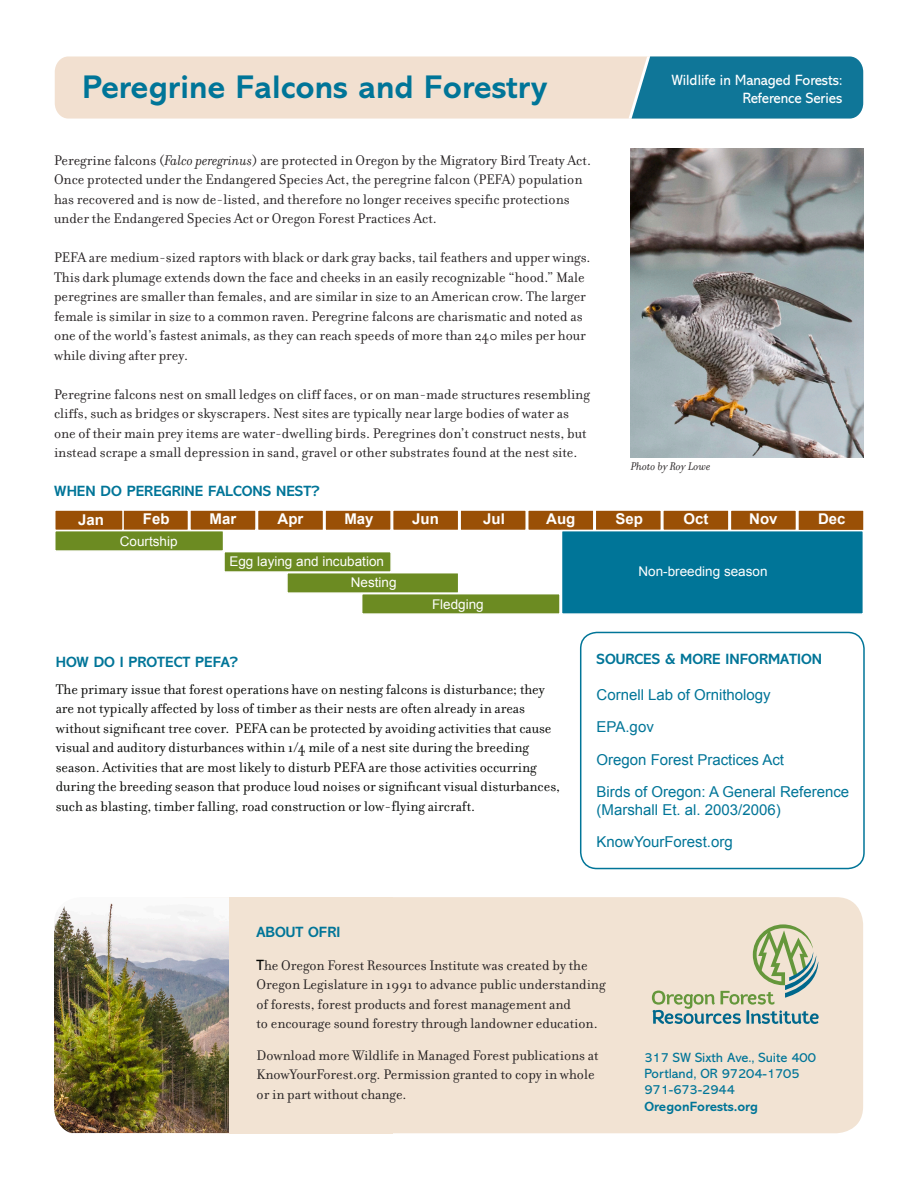
<style>
.page{position:relative;width:918px;height:1188px;background:#fff}
.page>*{position:absolute;margin:0;border:0;box-sizing:border-box;transform-origin:0 0}
.t1{font:700 33px "Abadi MT Std";color:#007598}
.t2{font:15px/19.5px "Filosofia OT";color:#231f20}
.t3{font:15px/19.5px "Filosofia OT";color:#040503}
.t4{font:15px/18px "Arial";color:#007598}
.t5{font:700 15px "Abadi MT Std";color:#007598}
.t6{font:15px "Abadi MT Std";color:#fff;scale:.95 1}
.t7{font:700 14.85px "Arial";color:#fff}
.t8{font:13.5px "Abadi MT Std";color:#007598}
.t9{font:700 13.5px "Abadi MT Std";color:#007598}
.t10{font:13.35px "Arial";color:#fff}
.t11{font:italic 12px "Filosofia OT";color:#231f20}
.s1{font-style:italic}
.s2{font-family:"Abadi MT Std";color:#040503}
</style>
<div class="page">
<img style="left:631px;top:149px;width:233px;height:309px">
<div style="left:160px;top:897px;width:703px;height:236px;background:#f2e3d3;border-radius:27px"></div>
<img style="left:54px;top:897px;width:175px;height:236px">
<svg style="left:652px;top:924px;width:167px;height:100px"></svg>
<div style="left:55px;top:56px;width:574px;height:63px;background:#f2e0d0"></div>
<svg style="left:629px;top:56px;width:234px;height:63px;background:#1f7e9d"></svg>
<div style="left:580px;top:632px;width:285px;height:237px;border:2px solid #007598;border-radius:16px"></div>
<div style="left:122px;top:509px;width:67px;height:22px;background:#9a5006;border:2px solid #fff"></div>
<div style="left:189px;top:509px;width:68px;height:22px;background:#9a5006;border:2px solid #fff"></div>
<div style="left:257px;top:509px;width:67px;height:22px;background:#9a5006;border:2px solid #fff"></div>
<div style="left:324px;top:509px;width:68px;height:22px;background:#9a5006;border:2px solid #fff"></div>
<div style="left:392px;top:509px;width:67px;height:22px;background:#9a5006;border:2px solid #fff"></div>
<div style="left:459px;top:509px;width:68px;height:22px;background:#9a5006;border:2px solid #fff"></div>
<div style="left:527px;top:509px;width:68px;height:22px;background:#9a5006;border:2px solid #fff"></div>
<div style="left:595px;top:509px;width:67px;height:22px;background:#9a5006;border:2px solid #fff"></div>
<div style="left:662px;top:509px;width:68px;height:22px;background:#9a5006;border:2px solid #fff"></div>
<div style="left:730px;top:509px;width:67px;height:22px;background:#9a5006;border:2px solid #fff"></div>
<div style="left:54px;top:509px;width:70px;height:22px;background:#9a5006;border:2px solid #fff"></div>
<div style="left:797px;top:509px;width:68px;height:24px;background:#9a5006;border:2px solid #fff"></div>
<div style="left:54px;top:530px;width:170px;height:22px;background:#6c8b22;border:2px solid #fff"></div>
<div style="left:223px;top:551px;width:169px;height:22px;background:#6c8b22;border:2px solid #fff"></div>
<div style="left:561px;top:530px;width:303px;height:85px;background:#007598;border:2px solid #fff"></div>
<div style="left:286px;top:572px;width:173px;height:22px;background:#6c8b22;border:2px solid #fff"></div>
<div style="left:361px;top:593px;width:200px;height:22px;background:#6c8b22;border:2px solid #fff"></div>
<p class="t1" style="left:82px;top:67px;width:466px">Peregrine Falcons and Forestry</p>
<p class="t2" style="left:54px;top:150px;width:539px">Peregrine falcons (<span class="s1">Falco peregrinus</span>) are protected in Oregon by the Migratory Bird Treaty Act.<br>Once protected under the Endangered Species Act, the peregrine falcon (PEFA) population has recovered and is now de-listed, and therefore no longer receives specific protections under the Endangered Species Act or Oregon Forest Practices Act.</p>
<p class="t2" style="left:54px;top:248px;width:538px">PEFA are medium-sized raptors with black or dark gray backs, tail feathers and upper wings.<br>This dark plumage extends down the face and cheeks in an easily recognizable “hood.” Male peregrines are smaller than females, and are similar in size to an American crow. The larger female is similar in size to a common raven. Peregrine falcons are charismatic and noted as one of the world’s fastest animals, as they can reach speeds of more than 240 miles per hour while diving after prey.</p>
<p class="t2" style="left:54px;top:384px;width:537px">Peregrine falcons nest on small ledges on cliff faces, or on man-made structures resembling cliffs, such as bridges or skyscrapers. Nest sites are typically near large bodies of water as one of their main prey items are water-dwelling birds. Peregrines don’t construct nests, but instead scrape a small depression in sand, gravel or other substrates found at the nest site.</p>
<p class="t6" style="left:671px;top:72px;width:181px">Wildlife in Managed Forests:</p>
<p class="t6" style="left:743px;top:90px;width:106px">Reference Series</p>
<p class="t11" style="left:631px;top:460px;width:81px">Photo by Roy Lowe</p>
<p class="t5" style="left:54px;top:482px;width:267px">WHEN DO PEREGRINE FALCONS NEST?</p>
<p class="t7" style="left:78px;top:510px;width:27px">Jan</p>
<p class="t7" style="left:143px;top:509px;width:28px">Feb</p>
<p class="t7" style="left:210px;top:509px;width:28px">Mar</p>
<p class="t7" style="left:278px;top:509px;width:27px">Apr</p>
<p class="t7" style="left:344px;top:509px;width:31px">May</p>
<p class="t7" style="left:412px;top:509px;width:28px">Jun</p>
<p class="t7" style="left:483px;top:509px;width:23px">Jul</p>
<p class="t7" style="left:546px;top:509px;width:31px">Aug</p>
<p class="t7" style="left:615px;top:509px;width:29px">Sep</p>
<p class="t7" style="left:683px;top:509px;width:27px">Oct</p>
<p class="t7" style="left:749px;top:509px;width:30px">Nov</p>
<p class="t7" style="left:818px;top:509px;width:29px">Dec</p>
<p class="t10" style="left:120px;top:532px;width:59px">Courtship</p>
<p class="t10" style="left:229px;top:552px;width:156px">Egg laying and incubation</p>
<p class="t10" style="left:639px;top:563px;width:131px">Non-breeding season</p>
<p class="t10" style="left:351px;top:573px;width:47px">Nesting</p>
<p class="t10" style="left:432px;top:595px;width:53px">Fledging</p>
<p class="t5" style="left:56px;top:653px;width:184px">HOW DO I PROTECT PEFA?</p>
<p class="t3" style="left:56px;top:679px;width:506px">The primary issue that forest operations have on nesting falcons is disturbance; they are not typically affected by loss of timber as their nests are often already in areas without significant tree cover. PEFA can be protected by avoiding activities that cause visual and auditory disturbances within 1/4 mile of a nest site during the breeding season. Activities that are most likely to disturb PEFA are those activities occurring during the breeding season that produce loud noises or significant visual disturbances, such as blasting, timber falling, road construction or low-flying aircraft.</p>
<p class="t5" style="left:257px;top:923px;width:85px">ABOUT OFRI</p>
<p class="t5" style="left:597px;top:650px;width:227px">SOURCES &amp; MORE INFORMATION</p>
<p class="t4" style="left:597px;top:686px;width:176px">Cornell Lab of Ornithology</p>
<p class="t4" style="left:597px;top:718px;width:59px">EPA.gov</p>
<p class="t4" style="left:597px;top:750px;width:189px">Oregon Forest Practices Act</p>
<p class="t4" style="left:597px;top:783px;width:254px">Birds of Oregon: A General Reference (Marshall Et. al. 2003/2006)</p>
<p class="t4" style="left:597px;top:833px;width:138px">KnowYourForest.org</p>
<p class="t2" style="left:257px;top:956px;width:350px"><span class="s2">T</span>he Oregon Forest Resources Institute was created by the Oregon Legislature in 1991 to advance public understanding of forests, forest products and forest management and<br>to encourage sound forestry through landowner education.</p>
<p class="t2" style="left:257px;top:1046px;width:343px">Download more Wildlife in Managed Forest publications at<br>KnowYourForest.org. Permission granted to copy in whole or in part without change.</p>
<p class="t8" style="left:644px;top:1050px;width:173px">317 SW Sixth Ave., Suite 400</p>
<p class="t8" style="left:644px;top:1066px;width:157px">Portland, OR 97204-1705</p>
<p class="t8" style="left:644px;top:1082px;width:92px">971-673-2944</p>
<p class="t9" style="left:644px;top:1098px;width:115px">OregonForests.org</p>
</div>
